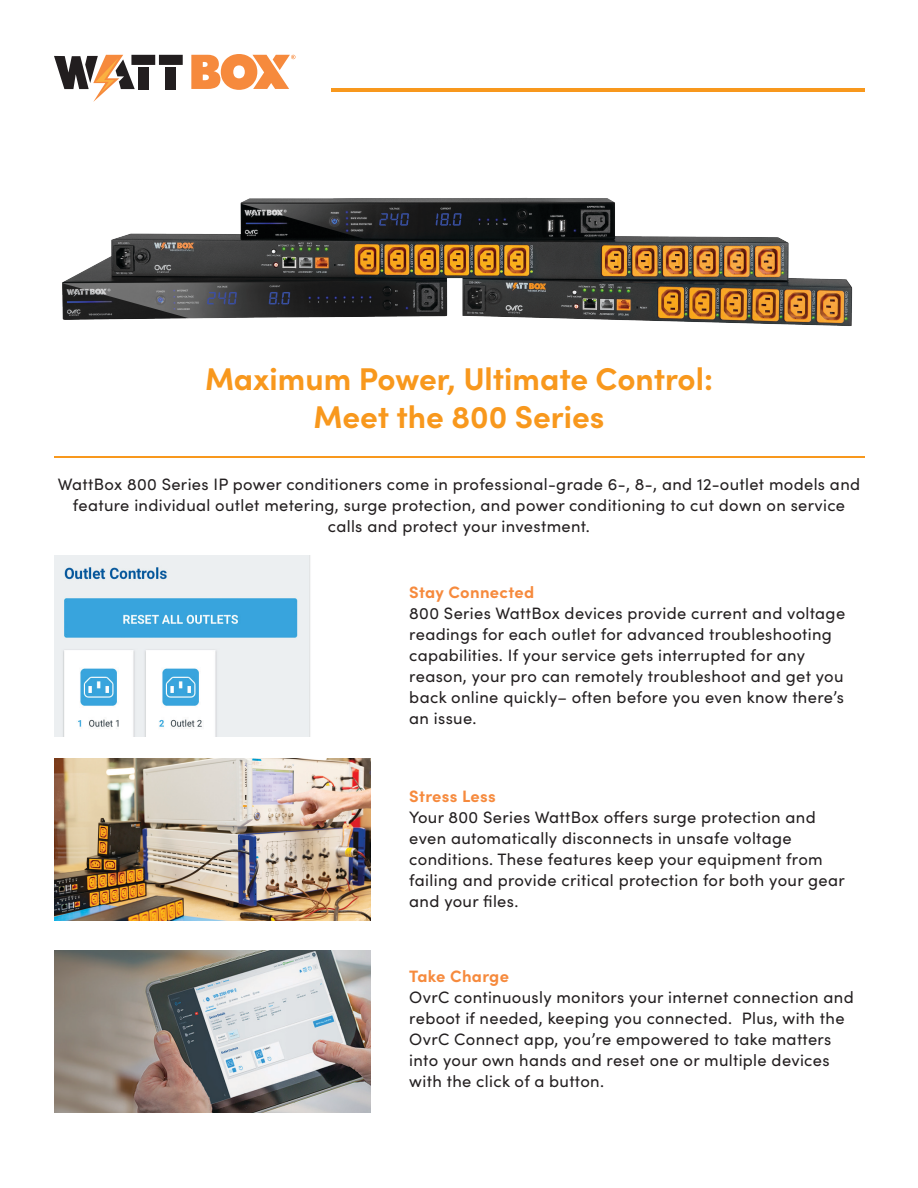
<style>
.page{position:relative;width:918px;height:1188px;background:#fff}
.page>*{position:absolute;margin:0;border:0;box-sizing:border-box;transform-origin:0 0}
.t1{font:700 31.5px "Sofia Pro";color:#f8981d}
.t2{font:16.5px/21px "Sofia Pro";letter-spacing:.02em;color:#231f20}
.t3{font:700 16.5px "Sofia Pro";letter-spacing:.02em;color:#f68a3d}
</style>
<div class="page">
<hr style="left:331px;top:89px;width:533px;height:3px;background:#f8981d">
<hr style="left:54px;top:456px;width:810px;height:2px;background:#f8981d">
<svg style="left:54px;top:55px;width:129px;height:47px"></svg>
<svg style="left:191px;top:54px;width:105px;height:36px"></svg>
<img style="left:62px;top:198px;width:791px;height:128px">
<img style="left:54px;top:556px;width:256px;height:181px">
<img style="left:54px;top:950px;width:317px;height:162px">
<img style="left:54px;top:758px;width:317px;height:162px">
<p class="t1" style="left:205px;top:355px;width:509px">Maximum Power, Ultimate Control:</p>
<p class="t1" style="left:314px;top:392px;width:292px">Meet the 800 Series</p>
<p class="t2" style="left:58px;top:473px;width:804px;text-align:center">WattBox 800 Series IP power conditioners come in professional-grade 6-, 8-, and 12-outlet models and feature individual outlet metering, surge protection, and power conditioning to cut down on service calls and protect your investment.</p>
<p class="t3" style="left:409px;top:579px;width:126px">Stay Connected</p>
<p class="t2" style="left:409px;top:602px;width:437px">800 Series WattBox devices provide current and voltage readings for each outlet for advanced troubleshooting capabilities. If your service gets interrupted for any reason, your pro can remotely troubleshoot and get you back online quickly– often before you even know there’s an issue.</p>
<p class="t3" style="left:409px;top:783px;width:88px">Stress Less</p>
<p class="t2" style="left:409px;top:805px;width:437px">Your 800 Series WattBox offers surge protection and even automatically disconnects in unsafe voltage conditions. These features keep your equipment from failing and provide critical protection for both your gear and your files.</p>
<p class="t3" style="left:409px;top:963px;width:101px">Take Charge</p>
<p class="t2" style="left:409px;top:986px;width:446px">OvrC continuously monitors your internet connection and reboot if needed, keeping you connected. Plus, with the OvrC Connect app, you’re empowered to take matters into your own hands and reset one or multiple devices with the click of a button.</p>
</div>
